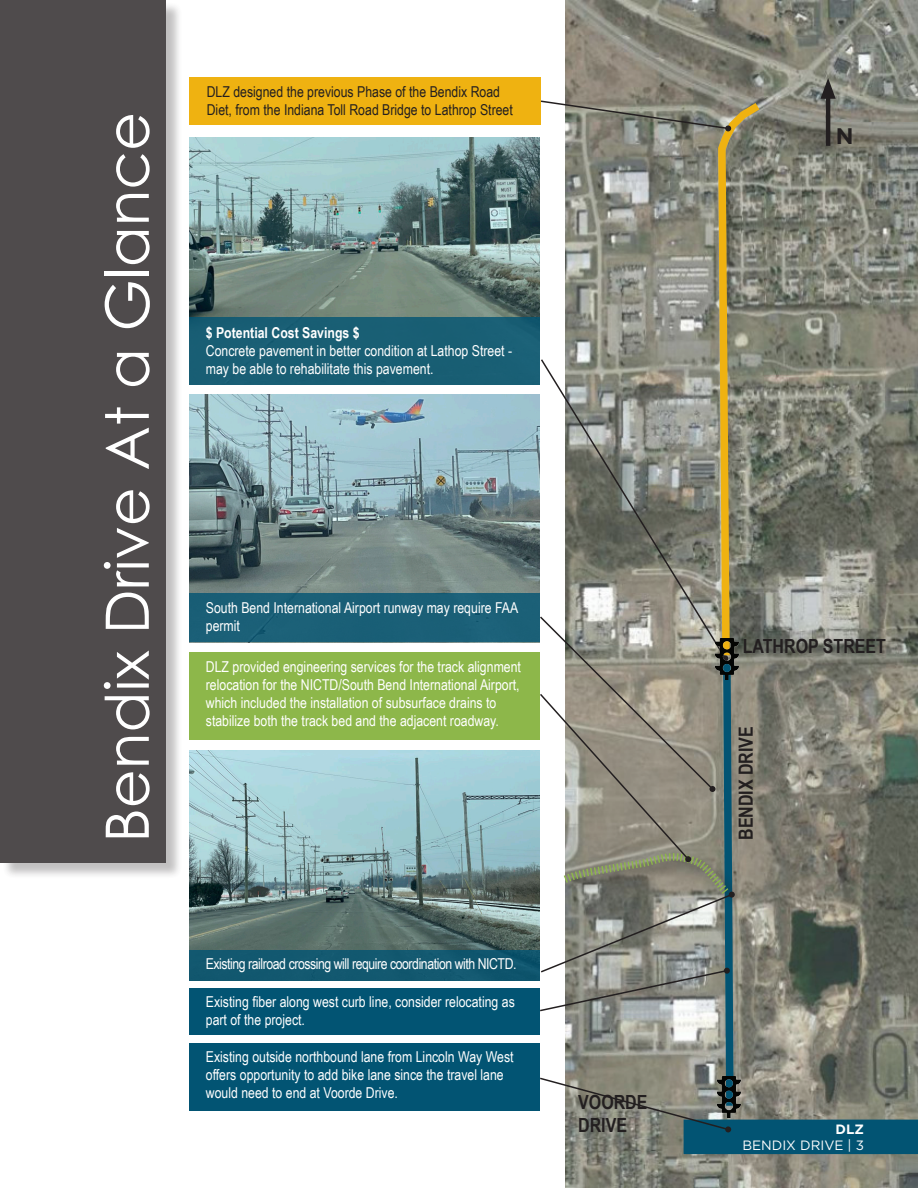
<style>
.page{position:relative;width:918px;height:1188px;background:#fff}
.page>*{position:absolute;margin:0;border:0;box-sizing:border-box;transform-origin:0 0}
.t1{font:60px "Century Gothic";color:#fff}
.t2{font:700 22.5px "Gotham";color:#231f20}
.t3{font:700 19.5px/23.4px "Arial Narrow";color:#231f20}
.t4{font:15px/18px "Arial Narrow";color:#fff}
.t5{font:15px/18px "Arial Narrow";color:#231f20}
.t6{font:15px "Arial Narrow";letter-spacing:-.03em;color:#fff}
.t7{font:700 15px "Arial Narrow";color:#fff}
.t8{font:13.5px "Gotham";color:#fff}
.t9{font:700 13.5px "Gotham";color:#fff}
</style>
<div class="page">
<img style="left:565px;top:0;width:353px;height:1188px">
<div style="left:684px;top:1120px;width:234px;height:34px;background:#025473"></div>
<div style="left:2px;top:2px;width:181px;height:877px;background:#231f20;opacity:.35"></div>
<div style="left:0;top:0;width:166px;height:862px;background:#4f4b4c"></div>
<img style="left:189px;top:395px;width:349px;height:199px">
<img style="left:189px;top:138px;width:349px;height:179px">
<img style="left:189px;top:751px;width:349px;height:199px">
<div style="left:189px;top:317px;width:351px;height:68px;background:#195e74"></div>
<div style="left:189px;top:594px;width:351px;height:48px;background:#1b5f77"></div>
<div style="left:189px;top:950px;width:351px;height:31px;background:#12586f"></div>
<div style="left:189px;top:988px;width:351px;height:47px;background:#025473"></div>
<div style="left:189px;top:1043px;width:351px;height:68px;background:#025473"></div>
<div style="left:189px;top:653px;width:351px;height:87px;background:#8db74a"></div>
<div style="left:190px;top:78px;width:351px;height:47px;background:#efb211"></div>
<svg style="left:538px;top:96px;width:230px;height:1036px;background:#97988d"></svg>
<hr style="left:826px;top:91px;width:4px;height:55px;background:#231f20">
<svg style="left:821px;top:78px;width:15px;height:21px"></svg>
<img style="left:714px;top:639px;width:28px;height:41px">
<img style="left:716px;top:1077px;width:28px;height:40px">
<h1 class="t1" style="left:85px;top:843px;width:732px;rotate:-90deg">Bendix Drive At a Glance</h1>
<p class="t5" style="left:207px;top:82px;width:308px">DLZ designed the previous Phase of the Bendix Road<br>Diet, from the Indiana Toll Road Bridge to Lathrop Street</p>
<p class="t7" style="left:206px;top:321px;width:155px">$ Potential Cost Savings $</p>
<p class="t4" style="left:206px;top:341px;width:308px">Concrete pavement in better condition at Lathop Street - may be able to rehabilitate this pavement.</p>
<p class="t4" style="left:206px;top:598px;width:314px">South Bend International Airport runway may require FAA permit</p>
<p class="t4" style="left:206px;top:657px;width:317px">DLZ provided engineering services for the track alignment relocation for the NICTD/South Bend International Airport, which included the installation of subsurface drains to stabilize both the track bed and the adjacent roadway.</p>
<p class="t6" style="left:206px;top:953px;width:312px">Existing railroad crossing will require coordination with NICTD.</p>
<p class="t4" style="left:206px;top:992px;width:311px">Existing fiber along west curb line, consider relocating as part of the project.</p>
<p class="t4" style="left:206px;top:1047px;width:309px">Existing outside northbound lane from Lincoln Way West offers opportunity to add bike lane since the travel lane would need to end at Voorde Drive.</p>
<h3 class="t3" style="left:578px;top:1089px;width:71px">VOORDE<br>DRIVE</h3>
<h2 class="t2" style="left:836px;top:121px;width:19px">N</h2>
<h3 class="t3" style="left:743px;top:634px;width:145px">LATHROP STREET</h3>
<h3 class="t3" style="left:733px;top:840px;width:115px;rotate:-90deg">BENDIX DRIVE</h3>
<p class="t9" style="left:836px;top:1120px;width:30px">DLZ</p>
<p class="t8" style="left:742px;top:1137px;width:123px">BENDIX DRIVE | 3</p>
</div>
